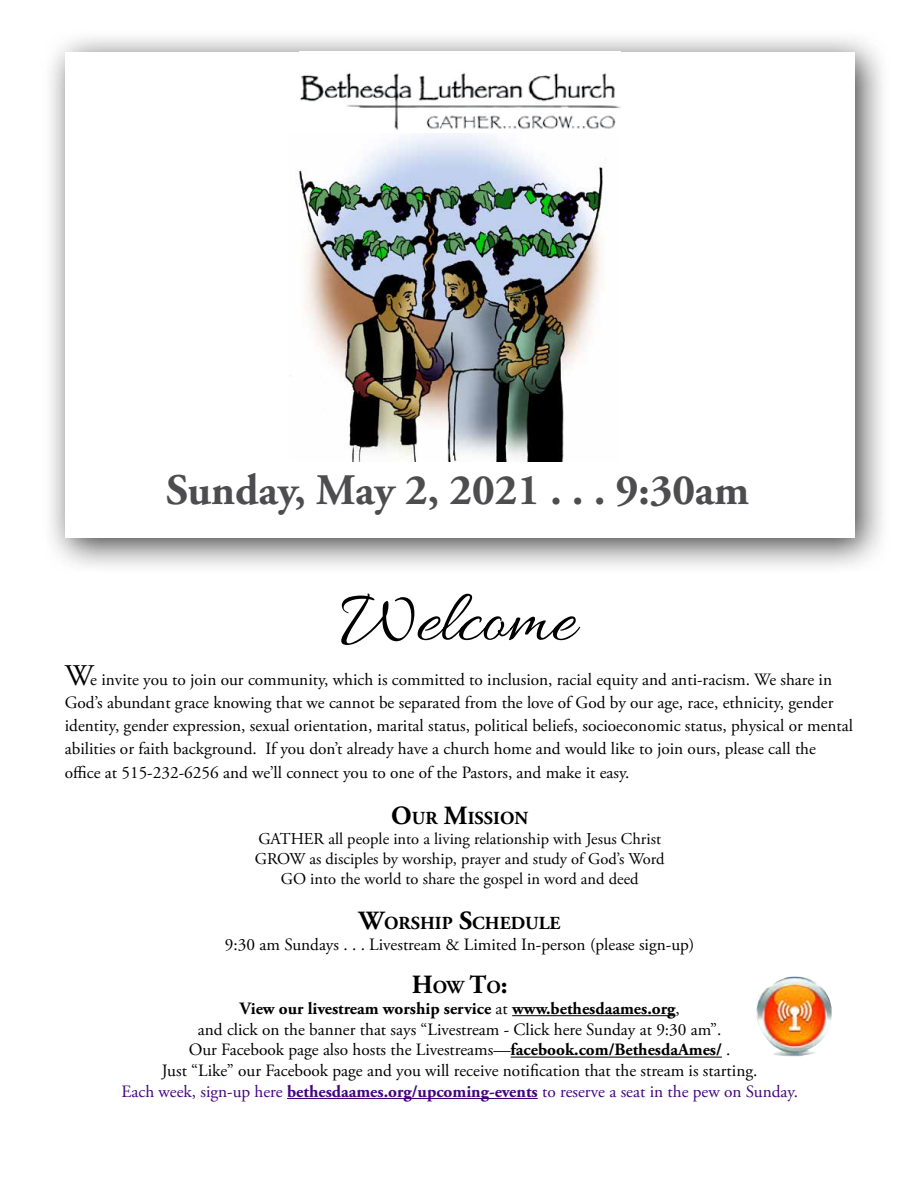
<style>
.page{position:relative;width:918px;height:1188px;background:#fff}
.page>*{position:absolute;margin:0;border:0;box-sizing:border-box;transform-origin:0 0}
.t1{font:700 43.5px "Adobe Garamond Pro";color:#4d4d4f}
.t2{font:700 26.25px "Adobe Garamond Pro";color:#000}
.t3{font:700 18.3px "Adobe Garamond Pro";color:#000}
.t4{font:17.25px/23.2px "Adobe Garamond Pro";color:#000}
.t5{font:16.5px/19.8px "Adobe Garamond Pro";color:#000;text-align:center}
.s1{font-size:30px}
.s2{font-size:26.25px}
.s3{font-size:18.3px}
.s4{font-weight:700}
.s5{color:#43037e}
.s6{font-weight:700;color:#43037e}
</style>
<div class="page">
<div style="left:41px;top:29px;width:851px;height:546px;background:#000;opacity:.75"></div>
<div style="left:65px;top:53px;width:790px;height:485px;background:#fff"></div>
<img style="left:290px;top:133px;width:316px;height:328px">
<hr style="left:512px;top:1015px;width:163px;height:1px;background:#000">
<hr style="left:511px;top:1057px;width:211px;height:1px;background:#000">
<hr style="left:287px;top:1098px;width:251px;height:1px;background:#43037e">
<svg style="left:341px;top:594px;width:239px;height:51px"></svg>
<img style="left:300px;top:52px;width:320px;height:78px">
<img style="left:756px;top:976px;width:76px;height:80px">
<h1 class="t1" style="left:166px;top:465px;width:585px">Sunday, May 2, 2021 . . . 9:30am</h1>
<p class="t4" style="left:65px;top:668px;width:790px"><span class="s1">W</span>e invite you to join our community, which is committed to inclusion, racial equity and anti-racism. We share in God’s abundant grace knowing that we cannot be separated from the love of God by our age, race, ethnicity, gender identity, gender expression, sexual orientation, marital status, political beliefs, socioeconomic status, physical or mental abilities or faith background. If you don’t already have a church home and would like to join ours, please call the office at 515-232-6256 and we’ll connect you to one of the Pastors, and make it easy.</p>
<p class="t3" style="left:391px;top:808px;width:139px"><span class="s2">O</span>UR <span class="s2">M</span>ISSION</p>
<p class="t5" style="left:255px;top:829px;width:411px">GATHER all people into a living relationship with Jesus Christ<br>GROW as disciples by worship, prayer and study of God’s Word<br>GO into the world to share the gospel in word and deed</p>
<p class="t3" style="left:359px;top:913px;width:203px"><span class="s2">W</span>ORSHIP <span class="s2">S</span>CHEDULE</p>
<p class="t4" style="left:225px;top:934px;width:471px">9:30 am Sundays . . . Livestream &amp; Limited In-person (please sign-up)</p>
<h2 class="t2" style="left:412px;top:970px;width:97px">H<span class="s3">OW</span> T<span class="s3">O</span>:</h2>
<p class="t4" style="left:121px;top:999px;width:678px;line-height:20.7px;text-align:center"><span class="s4">View our livestream worship service</span> at <span class="s4">www.bethesdaames.org</span>,<br>and click on the banner that says “Livestream - Click here Sunday at 9:30 am”.<br>Our Facebook page also hosts the Livestreams—<span class="s4">facebook.com/BethesdaAmes/</span> .<br>Just “Like” our Facebook page and you will receive notification that the stream is starting.<br><span class="s5">Each week, sign-up here</span> <span class="s6">bethesdaames.org/upcoming-events</span> <span class="s5">to reserve a seat in the pew on Sunday.</span></p>
</div>
